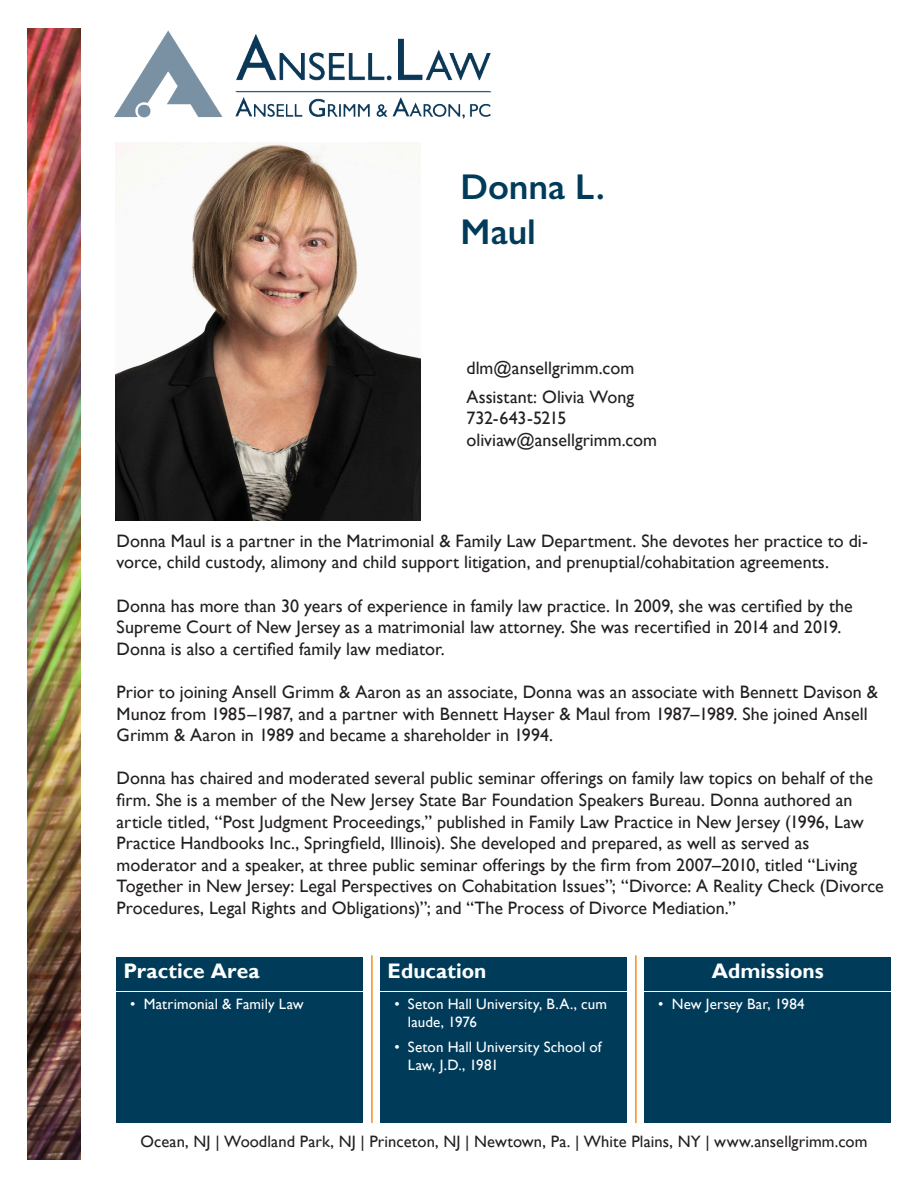
<style>
.page{position:relative;width:918px;height:1188px;background:#fff}
.page>*{position:absolute;margin:0;border:0;box-sizing:border-box;transform-origin:0 0}
.attorney_name{font:600 36px "Gill Sans Nova";color:#003c5a}
.Subject_Head{font:700 21px "Gill Sans";color:#fff}
.assistant_info{font:18px/21.6px "Gill Sans";color:#231f20}
.attorney_email{font:18px "Gill Sans";color:#231f20}
.assistant_info-2{font:18px "Gill Sans";letter-spacing:-.02em;color:#231f20}
.t1{font:16.5px "Gill Sans";letter-spacing:.005em;color:#231f20}
.t2{font:15px/18px "Gill Sans";letter-spacing:.01em;color:#fff}
</style>
<div class="page">
<img style="left:115px;top:143px;width:305px;height:377px">
<img style="left:115px;top:30px;width:376px;height:89px">
<div style="left:117px;top:957px;width:246px;height:34px;background:#003c5a"></div>
<div style="left:381px;top:957px;width:246px;height:34px;background:#003c5a"></div>
<div style="left:645px;top:957px;width:246px;height:34px;background:#003c5a"></div>
<hr style="left:371px;top:955px;width:2px;height:168px;background:#f68b1e">
<hr style="left:635px;top:955px;width:2px;height:168px;background:#f68b1e">
<div style="left:117px;top:992px;width:246px;height:131px;background:#003c5a"></div>
<div style="left:381px;top:992px;width:246px;height:131px;background:#003c5a"></div>
<div style="left:645px;top:992px;width:246px;height:131px;background:#003c5a"></div>
<img style="left:27px;top:28px;width:54px;height:1132px">
<p class="attorney_name" style="left:460px;top:165px;width:146px">Donna L.</p>
<p class="attorney_name" style="left:460px;top:210px;width:77px">Maul</p>
<p class="attorney_email" style="left:466px;top:358px;width:169px">dlm@ansellgrimm.com</p>
<p class="assistant_info" style="left:466px;top:386px;width:169px">Assistant: Olivia Wong</p>
<p class="assistant_info-2" style="left:466px;top:408px;width:102px">732-643-5215</p>
<p class="assistant_info" style="left:466px;top:429px;width:192px">oliviaw@ansellgrimm.com</p>
<p class="assistant_info" style="left:117px;top:530px;width:753px">Donna Maul is a partner in the Matrimonial &amp; Family Law Department. She devotes her practice to di&shy;vorce, child custody, alimony and child support litigation, and prenuptial/cohabitation agreements.</p>
<p class="assistant_info" style="left:117px;top:595px;width:738px">Donna has more than 30 years of experience in family law practice. In 2009, she was certified by the<br>Supreme Court of New Jersey as a matrimonial law attorney. She was recertified in 2014 and 2019.<br>Donna is also a certified family law mediator.</p>
<p class="assistant_info" style="left:117px;top:681px;width:763px">Prior to joining Ansell Grimm &amp; Aaron as an associate, Donna was an associate with Bennett Davison &amp;<br>Munoz from 1985–1987, and a partner with Bennett Hayser &amp; Maul from 1987–1989. She joined Ansell<br>Grimm &amp; Aaron in 1989 and became a shareholder in 1994.</p>
<p class="assistant_info" style="left:117px;top:768px;width:769px">Donna has chaired and moderated several public seminar offerings on family law topics on behalf of the firm. She is a member of the New Jersey State Bar Foundation Speakers Bureau. Donna authored an article titled, “Post Judgment Proceedings,” published in Family Law Practice in New Jersey (1996, Law Practice Handbooks Inc., Springfield, Illinois). She developed and prepared, as well as served as moderator and a speaker, at three public seminar offerings by the firm from 2007–2010, titled “Living Together in New Jersey: Legal Perspectives on Cohabitation Issues”; “Divorce: A Reality Check (Divorce Procedures, Legal Rights and Obligations)”; and “The Process of Divorce Mediation.”</p>
<p class="Subject_Head" style="left:123px;top:958px;width:138px">Practice Area</p>
<p class="Subject_Head" style="left:388px;top:958px;width:100px">Education</p>
<p class="Subject_Head" style="left:712px;top:958px;width:114px">Admissions</p>
<p class="t2" style="left:130px;top:996px;width:175px">• Matrimonial &amp; Family Law</p>
<p class="t2" style="left:408px;top:996px;width:201px;text-indent:-14px">• Seton Hall University, B.A., cum laude, 1976</p>
<p class="t2" style="left:408px;top:1038px;width:195px;text-indent:-14px">• Seton Hall University School of<br>Law, J.D., 1981</p>
<p class="t2" style="left:658px;top:996px;width:148px">• New Jersey Bar, 1984</p>
<p class="t1" style="left:141px;top:1132px;width:728px">Ocean, NJ | Woodland Park, NJ | Princeton, NJ | Newtown, Pa. | White Plains, NY | www.ansellgrimm.com</p>
</div>
